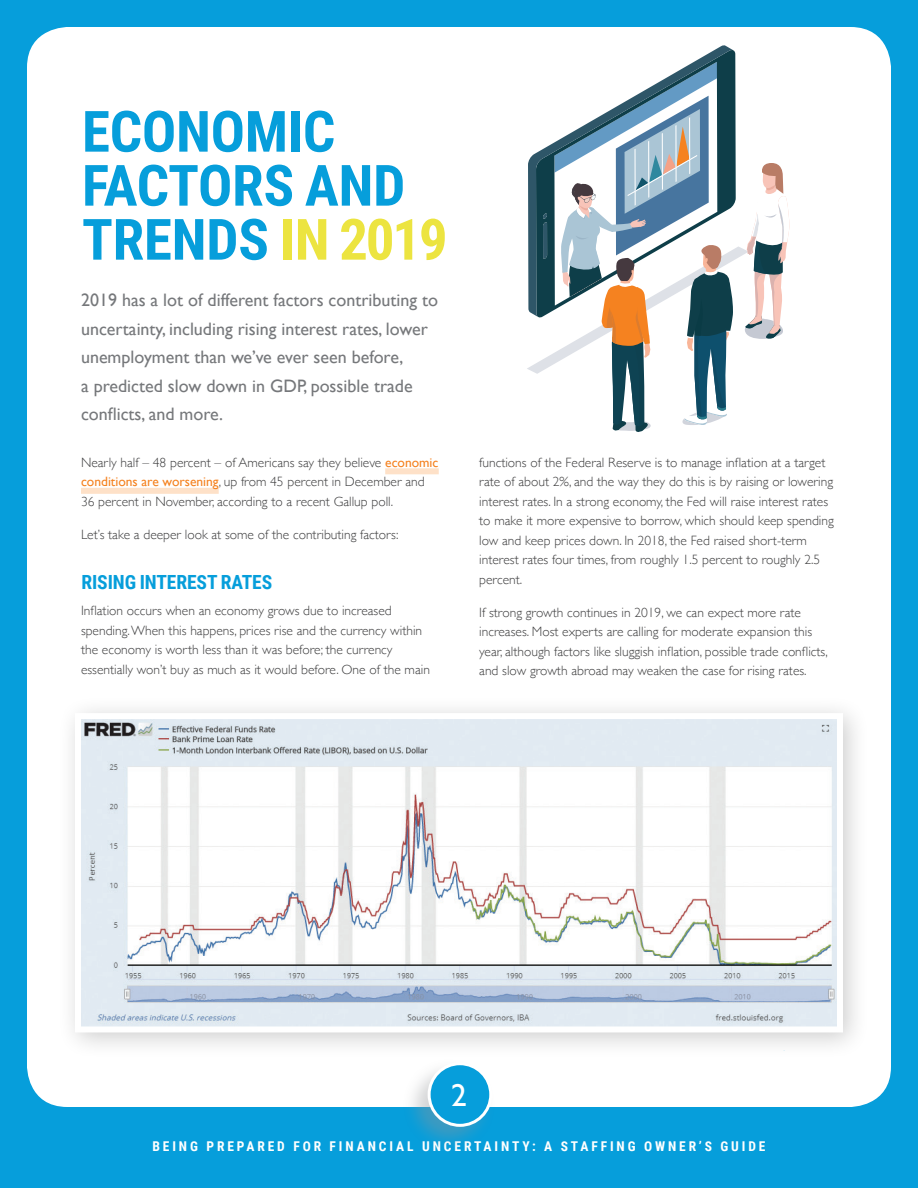
<style>
.page{position:relative;width:918px;height:1188px;background:#069edb}
.page>*{position:absolute;margin:0;border:0;box-sizing:border-box;transform-origin:0 0}
.t1{font:700 57px/54px "Roboto Condensed";letter-spacing:-.005em;color:#069edb}
.t2{font:31.5px "Gill Sans";color:#fff}
.Subhead_Small{font:700 19.5px "Roboto Condensed";letter-spacing:-.005em;color:#069edb}
.Deck_Grey{font:18px/28.5px "Gill Sans";color:#76787b}
.Body_Copy{font:300 13.5px/19.5px "Gill Sans";color:#3e3e3f}
.t3{font:700 13.5px "Roboto Condensed";letter-spacing:.215em;color:#fff}
.s1{color:#ece440}
.s2{font-weight:400;color:#f58220}
</style>
<div class="page">
<div style="left:27px;top:27px;width:864px;height:1080px;background:#fff;border-radius:40px"></div>
<div style="left:385px;top:468px;width:54px;height:6px;background:#fee1c8"></div>
<div style="left:81px;top:488px;width:138px;height:6px;background:#fee1c8"></div>
<div style="left:57px;top:695px;width:813px;height:365px;background:#000;opacity:.2"></div>
<svg style="left:72px;top:710px;width:774px;height:325px"></svg>
<svg style="left:694px;top:45px;width:40px;height:17px"></svg>
<svg style="left:527px;top:62px;width:263px;height:370px"></svg>
<div style="left:402px;top:1058px;width:94px;height:94px;background:#939598;opacity:.4"></div>
<div style="left:429px;top:1064px;width:62px;height:61px;background:#069edb;border-radius:50%"></div>
<div style="left:428px;top:1062px;width:64px;height:65px;border:3px solid #fff;border-radius:50%"></div>
<p class="t1" style="left:82px;top:102px;width:367px">ECONOMIC<br>FACTORS AND<br>TRENDS <span class="s1">IN 2019</span></p>
<p class="Deck_Grey" style="left:81px;top:286px;width:359px">2019 has a lot of different factors contributing to uncertainty, including rising interest rates, lower unemployment than we’ve ever seen before,<br>a predicted slow down in GDP, possible trade conflicts, and more.</p>
<p class="Body_Copy" style="left:81px;top:452px;width:359px">Nearly half – 48 percent – of Americans say they believe <span class="s2">economic conditions are worsening</span>, up from 45 percent in December and<br>36 percent in November, according to a recent Gallup poll.</p>
<p class="Body_Copy" style="left:81px;top:524px;width:319px">Let’s take a deeper look at some of the contributing factors:</p>
<p class="Subhead_Small" style="left:81px;top:569px;width:192px">RISING INTEREST RATES</p>
<p class="Body_Copy" style="left:81px;top:601px;width:350px">Inflation occurs when an economy grows due to increased spending. When this happens, prices rise and the currency within the economy is worth less than it was before; the currency essentially won’t buy as much as it would before. One of the main</p>
<p class="Body_Copy" style="left:479px;top:452px;width:356px">functions of the Federal Reserve is to manage inflation at a target rate of about 2%, and the way they do this is by raising or lowering interest rates. In a strong economy, the Fed will raise interest rates to make it more expensive to borrow, which should keep spending low and keep prices down. In 2018, the Fed raised short-term interest rates four times, from roughly 1.5 percent to roughly 2.5 percent.</p>
<p class="Body_Copy" style="left:479px;top:602px;width:350px">If strong growth continues in 2019, we can expect more rate increases. Most experts are calling for moderate expansion this year, although factors like sluggish inflation, possible trade conflicts, and slow growth abroad may weaken the case for rising rates.</p>
<h2 class="t2" style="left:451px;top:1077px;width:17px">2</h2>
<p class="t3" style="left:152px;top:1137px;width:615px">BEING PREPARED FOR FINANCIAL UNCERTAINTY: A STAFFING OWNER’S GUIDE</p>
</div>
